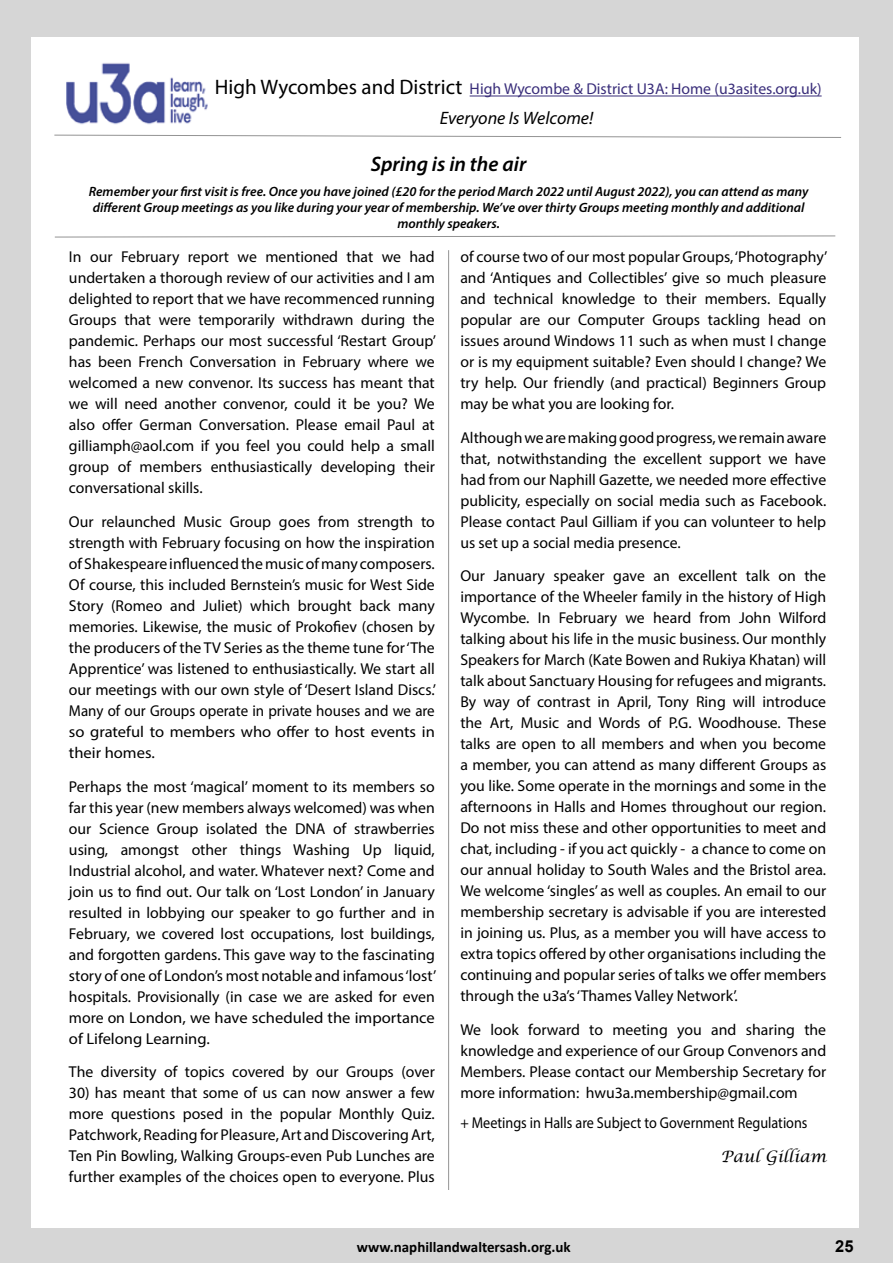
<style>
.page{position:relative;width:893px;height:1263px;background:#d6d6d6}
.page>*{position:absolute;margin:0;border:0;box-sizing:border-box;transform-origin:0 0}
.t1{font:italic 600 21px "Myriad Pro";color:#000}
.t2{font:italic 18px "Myriad Pro";color:#000}
.t3{font:700 16.5px "Arial";color:#000}
.t4{font:15.75px/21px "Myriad Pro";color:#000;text-align:justify}
.t5{font:15.75px "Myriad Pro";color:#392d7a}
.t6{font:15.75px "Myriad Pro";color:#000;scale:.9 1}
.t7{font:italic 15.75px "Lucida Calligraphy";color:#000}
.t8{font:700 15px "Calibri";color:#000}
.t9{font:italic 600 13.5px/16.2px "Myriad Pro";color:#000;text-align:center}
.s1{font-size:21px;color:#000}
</style>
<div class="page">
<div style="left:31px;top:37px;width:828px;height:1191px;background:#fff"></div>
<hr style="left:470px;top:96px;width:352px;height:1px;background:#392d7a">
<img style="left:66px;top:63px;width:142px;height:62px">
<svg style="left:54px;top:134px;width:788px;height:4px"></svg>
<svg style="left:54px;top:235px;width:782px;height:3px"></svg>
<hr style="left:448px;top:250px;width:1px;height:940px;background:#939393">
<p class="t5" style="left:215px;top:79px;width:608px"><span class="s1">High Wycombes and District</span> High Wycombe &amp; District U3A: Home (u3asites.org.uk)</p>
<p class="t2" style="left:440px;top:107px;width:155px">Everyone Is Welcome!</p>
<h1 class="t1" style="left:371px;top:150px;width:157px">Spring is in the air</h1>
<p class="t9" style="left:89px;top:183px;width:721px">Remember your first visit is free. Once you have joined (£20 for the period March 2022 until August 2022), you can attend as many different Group meetings as you like during your year of membership. We’ve over thirty Groups meeting monthly and additional monthly speakers.</p>
<p class="t4" style="left:69px;top:246px;width:369px">In our February report we mentioned that we had undertaken a thorough review of our activities and I am delighted to report that we have recommenced running Groups that were temporarily withdrawn during the pandemic. Perhaps our most successful ‘Restart Group’ has been French Conversation in February where we welcomed a new convenor. Its success has meant that we will need another convenor, could it be you? We also offer German Conversation. Please email Paul at gilliamph@aol.com if you feel you could help a small group of members enthusiastically developing their conversational skills.</p>
<p class="t4" style="left:69px;top:511px;width:369px">Our relaunched Music Group goes from strength to strength with February focusing on how the inspiration of Shakespeare influenced the music of many composers.<br>Of course, this included Bernstein’s music for West Side Story (Romeo and Juliet) which brought back many memories. Likewise, the music of Prokofiev (chosen by the producers of the TV Series as the theme tune for ‘The Apprentice’ was listened to enthusiastically. We start all our meetings with our own style of ‘Desert Island Discs.’ Many of our Groups operate in private houses and we are so grateful to members who offer to host events in their homes.</p>
<p class="t4" style="left:69px;top:775px;width:369px">Perhaps the most ‘magical’ moment to its members so far this year (new members always welcomed) was when our Science Group isolated the DNA of strawberries using, amongst other things Washing Up liquid, Industrial alcohol, and water. Whatever next? Come and join us to find out. Our talk on ‘Lost London’ in January resulted in lobbying our speaker to go further and in February, we covered lost occupations, lost buildings, and forgotten gardens. This gave way to the fascinating story of one of London’s most notable and infamous ‘lost’ hospitals. Provisionally (in case we are asked for even more on London, we have scheduled the importance of Lifelong Learning.</p>
<p class="t4" style="left:69px;top:1061px;width:367px">The diversity of topics covered by our Groups (over</p>
<p class="t4" style="left:69px;top:1082px;width:367px">30) has meant that some of us can now answer a few more questions posed in the popular Monthly Quiz.<br>Patchwork, Reading for Pleasure, Art and Discovering Art, Ten Pin Bowling, Walking Groups-even Pub Lunches are further examples of the choices open to everyone. Plus</p>
<p class="t4" style="left:460px;top:246px;width:369px">of course two of our most popular Groups, ‘Photography’ and ‘Antiques and Collectibles’ give so much pleasure and technical knowledge to their members. Equally popular are our Computer Groups tackling head on issues around Windows 11 such as when must I change or is my equipment suitable? Even should I change? We try help. Our friendly (and practical) Beginners Group may be what you are looking for.</p>
<p class="t4" style="left:460px;top:427px;width:367px">Although we are making good progress, we remain aware that, notwithstanding the excellent support we have had from our Naphill Gazette, we needed more effective publicity, especially on social media such as Facebook.<br>Please contact Paul Gilliam if you can volunteer to help us set up a social media presence.</p>
<p class="t4" style="left:460px;top:565px;width:367px">Our January speaker gave an excellent talk on the importance of the Wheeler family in the history of High Wycombe. In February we heard from John Wilford talking about his life in the music business. Our monthly Speakers for March (Kate Bowen and Rukiya Khatan) will talk about Sanctuary Housing for refugees and migrants.<br>By way of contrast in April, Tony Ring will introduce the Art, Music and Words of P.G. Woodhouse. These talks are open to all members and when you become a member, you can attend as many different Groups as you like. Some operate in the mornings and some in the afternoons in Halls and Homes throughout our region.<br>Do not miss these and other opportunities to meet and chat, including - if you act quickly - a chance to come on our annual holiday to South Wales and the Bristol area.<br>We welcome ‘singles’ as well as couples. An email to our membership secretary is advisable if you are interested in joining us. Plus, as a member you will have access to extra topics offered by other organisations including the continuing and popular series of talks we offer members through the u3a’s ‘Thames Valley Network’.</p>
<p class="t4" style="left:460px;top:1019px;width:367px">We look forward to meeting you and sharing the knowledge and experience of our Group Convenors and Members. Please contact our Membership Secretary for more information: hwu3a.membership@gmail.com</p>
<p class="t6" style="left:460px;top:1113px;width:387px">+ Meetings in Halls are Subject to Government Regulations</p>
<p class="t7" style="left:721px;top:1146px;width:107px">Paul Gilliam</p>
<p class="t8" style="left:357px;top:1238px;width:215px">www.naphillandwaltersash.org.uk</p>
<p class="t3" style="left:835px;top:1236px;width:20px">25</p>
</div>
